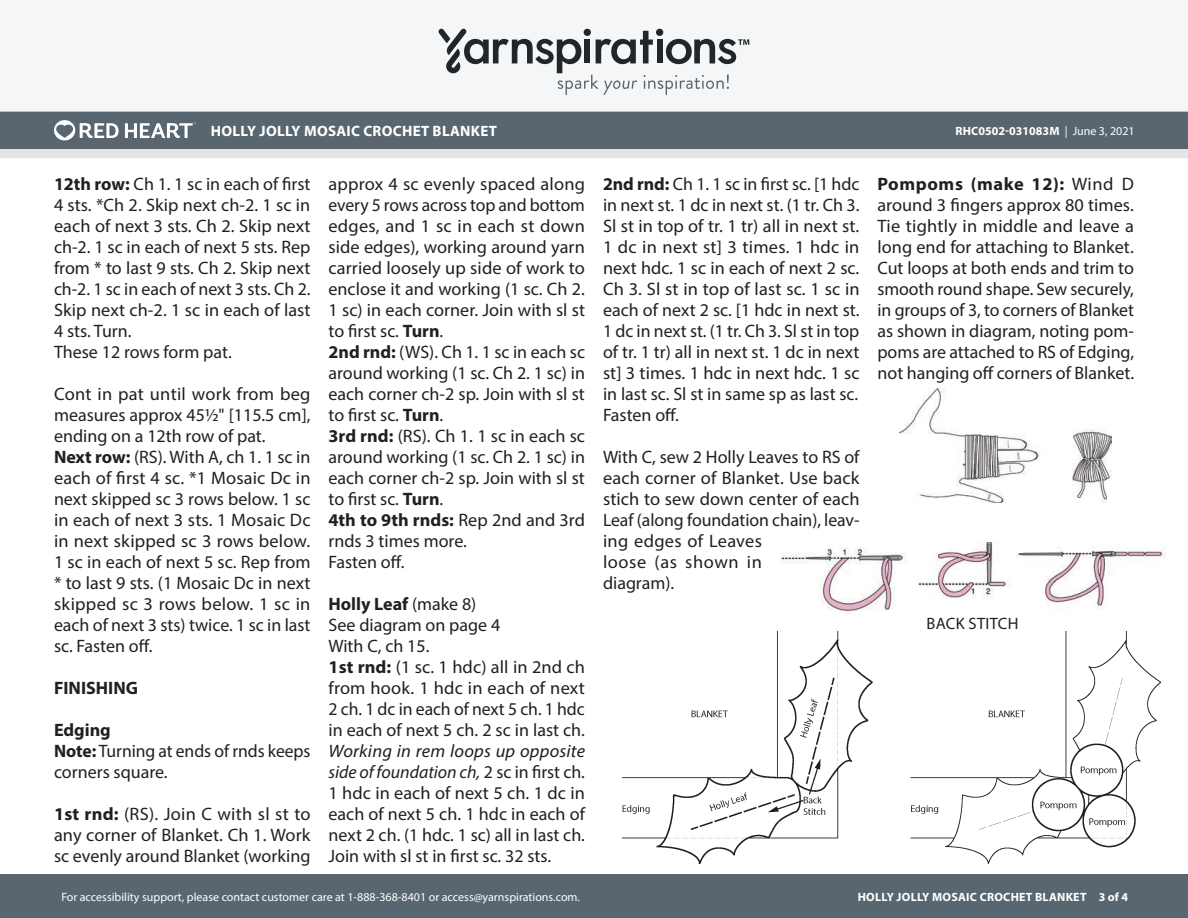
<style>
.page{position:relative;width:1188px;height:918px;background:#fff}
.page>*{position:absolute;margin:0;border:0;box-sizing:border-box;transform-origin:0 0}
.Body_-__Auto_Style_w{font:18px/21px "Myriad Pro";color:#231f20;text-align:justify}
.Body_-__With_auto_st{font:18px/21px "Myriad Pro";color:#231f20;text-align:justify}
.Body_-__Auto_Style_w-2{font:700 18px "Myriad Pro";color:#231f20}
.Diagram___Schematic{font:16.5px "Myriad Pro";letter-spacing:.02em;color:#231f20}
.t1{font:700 15px "Myriad Pro";letter-spacing:.02em;color:#fff}
.t2{font:12px "Myriad Pro";color:#fff}
.t3{font:700 12px "Myriad Pro";letter-spacing:.02em;color:#fff}
.t4{font:700 12px "Myriad Pro";color:#fff}
.s1{font-weight:400}
.s2{font-weight:700}
.s3{font-style:italic}
</style>
<div class="page">
<div style="left:0;top:875px;width:1188px;height:43px;background:#596670"></div>
<div style="left:0;top:149px;width:1188px;height:9px;background:#e4e4e4"></div>
<div style="left:0;top:111px;width:1188px;height:38px;background:#596670"></div>
<div style="left:0;top:0;width:1188px;height:112px;background:#f4f6f7"></div>
<svg style="left:438px;top:29px;width:311px;height:66px"></svg>
<svg style="left:54px;top:120px;width:65px;height:20px"></svg>
<svg style="left:125px;top:122px;width:71px;height:16px"></svg>
<img style="left:900px;top:388px;width:212px;height:114px">
<img style="left:781px;top:543px;width:385px;height:69px">
<img style="left:622px;top:632px;width:539px;height:232px">
<p class="t1" style="left:211px;top:121px;width:288px">HOLLY JOLLY MOSAIC CROCHET BLANKET</p>
<p class="t4" style="left:955px;top:123px;width:181px">RHC0502-031083M <span class="s1">| June 3, 2021</span></p>
<p class="Body_-__Auto_Style_w" style="left:54px;top:173px;width:258px"><span class="s2">12th row:</span> Ch 1. 1 sc in each of first 4 sts. *Ch 2. Skip next ch-2. 1 sc in each of next 3 sts. Ch 2. Skip next ch-2. 1 sc in each of next 5 sts. Rep from * to last 9 sts. Ch 2. Skip next ch-2. 1 sc in each of next 3 sts. Ch 2.<br>Skip next ch-2. 1 sc in each of last 4 sts. Turn.</p>
<p class="Body_-__Auto_Style_w" style="left:54px;top:341px;width:179px">These 12 rows form pat.</p>
<p class="Body_-__Auto_Style_w" style="left:54px;top:383px;width:258px">Cont in pat until work from beg measures approx 45½" [115.5 cm], ending on a 12th row of pat.</p>
<p class="Body_-__Auto_Style_w" style="left:54px;top:446px;width:258px"><span class="s2">Next row:</span> (RS). With A, ch 1. 1 sc in each of first 4 sc. *1 Mosaic Dc in next skipped sc 3 rows below. 1 sc in each of next 3 sts. 1 Mosaic Dc in next skipped sc 3 rows below.<br>1 sc in each of next 5 sc. Rep from * to last 9 sts. (1 Mosaic Dc in next skipped sc 3 rows below. 1 sc in each of next 3 sts) twice. 1 sc in last sc. Fasten off.</p>
<p class="Body_-__Auto_Style_w-2" style="left:54px;top:676px;width:86px">FINISHING</p>
<p class="Body_-__Auto_Style_w-2" style="left:54px;top:718px;width:58px">Edging</p>
<p class="Body_-__Auto_Style_w" style="left:54px;top:740px;width:258px"><span class="s2">Note:</span> Turning at ends of rnds keeps corners square.</p>
<p class="Body_-__With_auto_st" style="left:54px;top:803px;width:258px"><span class="s2">1st rnd:</span> (RS). Join C with sl st to any corner of Blanket. Ch 1. Work sc evenly around Blanket (working</p>
<p class="Body_-__Auto_Style_w" style="left:603px;top:173px;width:258px"><span class="s2">2nd rnd:</span> Ch 1. 1 sc in first sc. [1 hdc in next st. 1 dc in next st. (1 tr. Ch 3.<br>Sl st in top of tr. 1 tr) all in next st.<br>1 dc in next st] 3 times. 1 hdc in next hdc. 1 sc in each of next 2 sc.<br>Ch 3. Sl st in top of last sc. 1 sc in each of next 2 sc. [1 hdc in next st.<br>1 dc in next st. (1 tr. Ch 3. Sl st in top of tr. 1 tr) all in next st. 1 dc in next st] 3 times. 1 hdc in next hdc. 1 sc in last sc. Sl st in same sp as last sc.</p>
<p class="Body_-__Auto_Style_w" style="left:603px;top:404px;width:77px">Fasten off.</p>
<p class="Body_-__Auto_Style_w" style="left:603px;top:446px;width:258px;text-align:left">With C, sew 2 Holly Leaves to RS of each corner of Blanket. Use back stich to sew down center of each<br>Leaf (along foundation chain), leav&shy;ing edges of Leaves<br>loose (as shown in<br>diagram).</p>
<p class="Body_-__With_auto_st" style="left:328px;top:173px;width:258px">approx 4 sc evenly spaced along every 5 rows across top and bottom edges, and 1 sc in each st down side edges), working around yarn carried loosely up side of work to enclose it and working (1 sc. Ch 2.<br>1 sc) in each corner. Join with sl st to first sc. <span class="s2">Turn</span>.</p>
<p class="Body_-__Auto_Style_w" style="left:328px;top:341px;width:258px"><span class="s2">2nd rnd:</span> (WS). Ch 1. 1 sc in each sc around working (1 sc. Ch 2. 1 sc) in each corner ch-2 sp. Join with sl st to first sc. <span class="s2">Turn</span>.</p>
<p class="Body_-__Auto_Style_w" style="left:328px;top:425px;width:258px"><span class="s2">3rd rnd:</span> (RS). Ch 1. 1 sc in each sc around working (1 sc. Ch 2. 1 sc) in each corner ch-2 sp. Join with sl st to first sc. <span class="s2">Turn</span>.</p>
<p class="Body_-__Auto_Style_w" style="left:328px;top:509px;width:258px"><span class="s2">4th to 9th rnds:</span> Rep 2nd and 3rd rnds 3 times more.</p>
<p class="Body_-__Auto_Style_w" style="left:328px;top:551px;width:77px">Fasten off.</p>
<p class="Body_-__Auto_Style_w-2" style="left:328px;top:592px;width:149px">Holly Leaf <span class="s1">(make 8)</span></p>
<p class="Body_-__Auto_Style_w" style="left:328px;top:614px;width:173px">See diagram on page 4</p>
<p class="Body_-__Auto_Style_w" style="left:328px;top:635px;width:102px">With C, ch 15.</p>
<p class="Body_-__With_auto_st" style="left:328px;top:656px;width:258px"><span class="s2">1st rnd:</span> (1 sc. 1 hdc) all in 2nd ch from hook. 1 hdc in each of next 2 ch. 1 dc in each of next 5 ch. 1 hdc in each of next 5 ch. 2 sc in last ch.<br><span class="s3">Working in rem loops up opposite side of foundation ch,</span> 2 sc in first ch.<br>1 hdc in each of next 5 ch. 1 dc in each of next 5 ch. 1 hdc in each of next 2 ch. (1 hdc. 1 sc) all in last ch.<br>Join with sl st in first sc. 32 sts.</p>
<p class="Body_-__Auto_Style_w" style="left:878px;top:173px;width:258px"><span class="s2">Pompoms (make 12):</span> Wind D around 3 fingers approx 80 times.<br>Tie tightly in middle and leave a long end for attaching to Blanket.<br>Cut loops at both ends and trim to smooth round shape. Sew securely, in groups of 3, to corners of Blanket as shown in diagram, noting pom&shy;poms are attached to RS of Edging, not hanging off corners of Blanket.</p>
<p class="Diagram___Schematic" style="left:926px;top:613px;width:94px">BACK STITCH</p>
<p class="t2" style="left:61px;top:889px;width:520px">For accessibility support, please contact customer care at 1-888-368-8401 or access@yarnspirations.com.</p>
<p class="t3" style="left:858px;top:889px;width:272px">HOLLY JOLLY MOSAIC CROCHET BLANKET 3 of 4</p>
</div>
